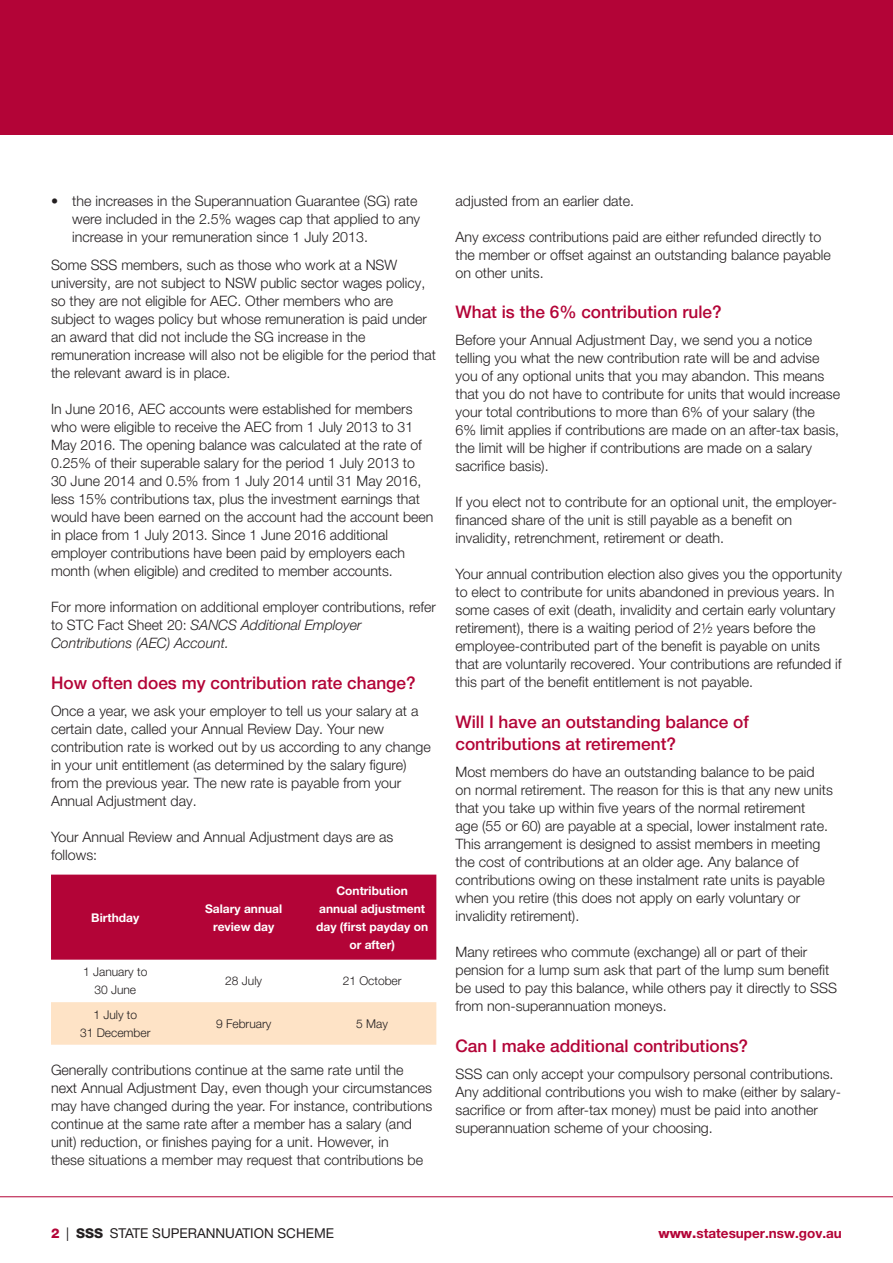
<style>
.page{position:relative;width:893px;height:1263px;background:#fff}
.page>*{position:absolute;margin:0;border:0;box-sizing:border-box;transform-origin:0 0}
.Body_Text{font:500 17.25px/22.5px "Helvetica Neue LT Pro";color:#b30437}
.Body_Text-2{font:300 14.25px/18px "Helvetica Neue LT Pro";color:#231f20}
.t1{font:13.5px "Helvetica Neue LT Pro";color:#231f20}
.t2{font:700 13.5px "Helvetica Neue";color:#b30437}
.Body_Text-3{font:700 12px/18px "Helvetica Neue";color:#fff;text-align:center}
.Body_Text-4{font:300 12px "Helvetica Neue LT Pro";color:#231f20}
.s1{font-style:italic}
.s2{font-family:"Helvetica Neue";font-weight:800;color:#b30437}
.s3{font-family:"Helvetica Neue";font-weight:800}
.s4{font-weight:800}
</style>
<div class="page">
<hr style="left:0;top:1196px;width:893px;height:1px;background:#b30437">
<div style="left:0;top:0;width:893px;height:135px;background:#b30437"></div>
<div style="left:51px;top:874px;width:385px;height:86px;background:#b30437"></div>
<div style="left:51px;top:1002px;width:385px;height:43px;background:#fee3c6"></div>
<p class="Body_Text-2" style="left:72px;top:191px;width:349px;text-indent:-21px">• the increases in the Superannuation Guarantee (SG) rate were included in the 2.5% wages cap that applied to any increase in your remuneration since 1 July 2013.</p>
<p class="Body_Text-2" style="left:51px;top:256px;width:386px">Some SSS members, such as those who work at a NSW university, are not subject to NSW public sector wages policy, so they are not eligible for AEC. Other members who are subject to wages policy but whose remuneration is paid under an award that did not include the SG increase in the remuneration increase will also not be eligible for the period that the relevant award is in place.</p>
<p class="Body_Text-2" style="left:51px;top:400px;width:384px">In June 2016, AEC accounts were established for members who were eligible to receive the AEC from 1 July 2013 to 31<br>May 2016. The opening balance was calculated at the rate of 0.25% of their superable salary for the period 1 July 2013 to 30 June 2014 and 0.5% from 1 July 2014 until 31 May 2016, less 15% contributions tax, plus the investment earnings that would have been earned on the account had the account been in place from 1 July 2013. Since 1 June 2016 additional employer contributions have been paid by employers each month (when eligible) and credited to member accounts.</p>
<p class="Body_Text-2" style="left:51px;top:598px;width:386px">For more information on additional employer contributions, refer to STC Fact Sheet 20: <span class="s1">SANCS Additional Employer<br>Contributions (AEC) Account.</span></p>
<p class="Body_Text" style="left:51px;top:671px;width:366px">How often does my contribution rate change?</p>
<p class="Body_Text-2" style="left:51px;top:701px;width:381px">Once a year, we ask your employer to tell us your salary at a certain date, called your Annual Review Day. Your new contribution rate is worked out by us according to any change in your unit entitlement (as determined by the salary figure) from the previous year. The new rate is payable from your Annual Adjustment day.</p>
<p class="Body_Text-2" style="left:51px;top:827px;width:344px">Your Annual Review and Annual Adjustment days are as follows:</p>
<p class="Body_Text-3" style="left:91px;top:908px;width:49px">Birthday</p>
<p class="Body_Text-3" style="left:205px;top:899px;width:79px">Salary annual review day</p>
<p class="Body_Text-3" style="left:316px;top:881px;width:114px">Contribution annual adjustment day (first payday on or after)</p>
<p class="Body_Text-4" style="left:83px;top:964px;width:66px">1 January to</p>
<p class="Body_Text-4" style="left:94px;top:982px;width:43px">30 June</p>
<p class="Body_Text-4" style="left:225px;top:973px;width:38px">28 July</p>
<p class="Body_Text-4" style="left:343px;top:973px;width:60px">21 October</p>
<p class="Body_Text-4" style="left:93px;top:1007px;width:45px">1 July to</p>
<p class="Body_Text-4" style="left:80px;top:1025px;width:72px">31 December</p>
<p class="Body_Text-4" style="left:216px;top:1016px;width:57px">9 February</p>
<p class="Body_Text-4" style="left:356px;top:1016px;width:33px">5 May</p>
<p class="Body_Text-2" style="left:51px;top:1060px;width:383px">Generally contributions continue at the same rate until the next Annual Adjustment Day, even though your circumstances may have changed during the year. For instance, contributions continue at the same rate after a member has a salary (and unit) reduction, or finishes paying for a unit. However, in<br>these situations a member may request that contributions be</p>
<p class="Body_Text-2" style="left:455px;top:191px;width:180px">adjusted from an earlier date.</p>
<p class="Body_Text-2" style="left:455px;top:227px;width:377px">Any <span class="s1">excess</span> contributions paid are either refunded directly to the member or offset against an outstanding balance payable on other units.</p>
<p class="Body_Text" style="left:455px;top:301px;width:268px">What is the 6% contribution rule?</p>
<p class="Body_Text-2" style="left:455px;top:331px;width:386px">Before your Annual Adjustment Day, we send you a notice telling you what the new contribution rate will be and advise you of any optional units that you may abandon. This means that you do not have to contribute for units that would increase your total contributions to more than 6% of your salary (the<br>6% limit applies if contributions are made on an after-tax basis, the limit will be higher if contributions are made on a salary sacrifice basis).</p>
<p class="Body_Text-2" style="left:455px;top:493px;width:383px">If you elect not to contribute for an optional unit, the employer&shy;financed share of the unit is still payable as a benefit on invalidity, retrenchment, retirement or death.</p>
<p class="Body_Text-2" style="left:455px;top:565px;width:388px">Your annual contribution election also gives you the opportunity to elect to contribute for units abandoned in previous years. In some cases of exit (death, invalidity and certain early voluntary retirement), there is a waiting period of 2½ years before the employee-contributed part of the benefit is payable on units that are voluntarily recovered. Your contributions are refunded if this part of the benefit entitlement is not payable.</p>
<p class="Body_Text" style="left:455px;top:710px;width:295px">Will I have an outstanding balance of contributions at retirement?</p>
<p class="Body_Text-2" style="left:455px;top:763px;width:379px">Most members do have an outstanding balance to be paid on normal retirement. The reason for this is that any new units that you take up within five years of the normal retirement<br>age (55 or 60) are payable at a special, lower instalment rate.<br>This arrangement is designed to assist members in meeting the cost of contributions at an older age. Any balance of contributions owing on these instalment rate units is payable when you retire (this does not apply on early voluntary or invalidity retirement).</p>
<p class="Body_Text-2" style="left:455px;top:943px;width:383px">Many retirees who commute (exchange) all or part of their pension for a lump sum ask that part of the lump sum benefit be used to pay this balance, while others pay it directly to SSS from non-superannuation moneys.</p>
<p class="Body_Text" style="left:455px;top:1034px;width:294px">Can I make additional contributions?</p>
<p class="Body_Text-2" style="left:455px;top:1064px;width:387px">SSS can only accept your compulsory personal contributions.<br>Any additional contributions you wish to make (either by salary&shy;sacrifice or from after-tax money) must be paid into another superannuation scheme of your choosing.</p>
<p class="t1" style="left:51px;top:1224px;width:285px"><span class="s2">2</span> | <span class="s3">SSS</span> STATE SUPERANNUATION SCHEME</p>
<p class="t2" style="left:658px;top:1224px;width:185px"><span class="s4">www.</span>statesuper.nsw.gov.au</p>
</div>
